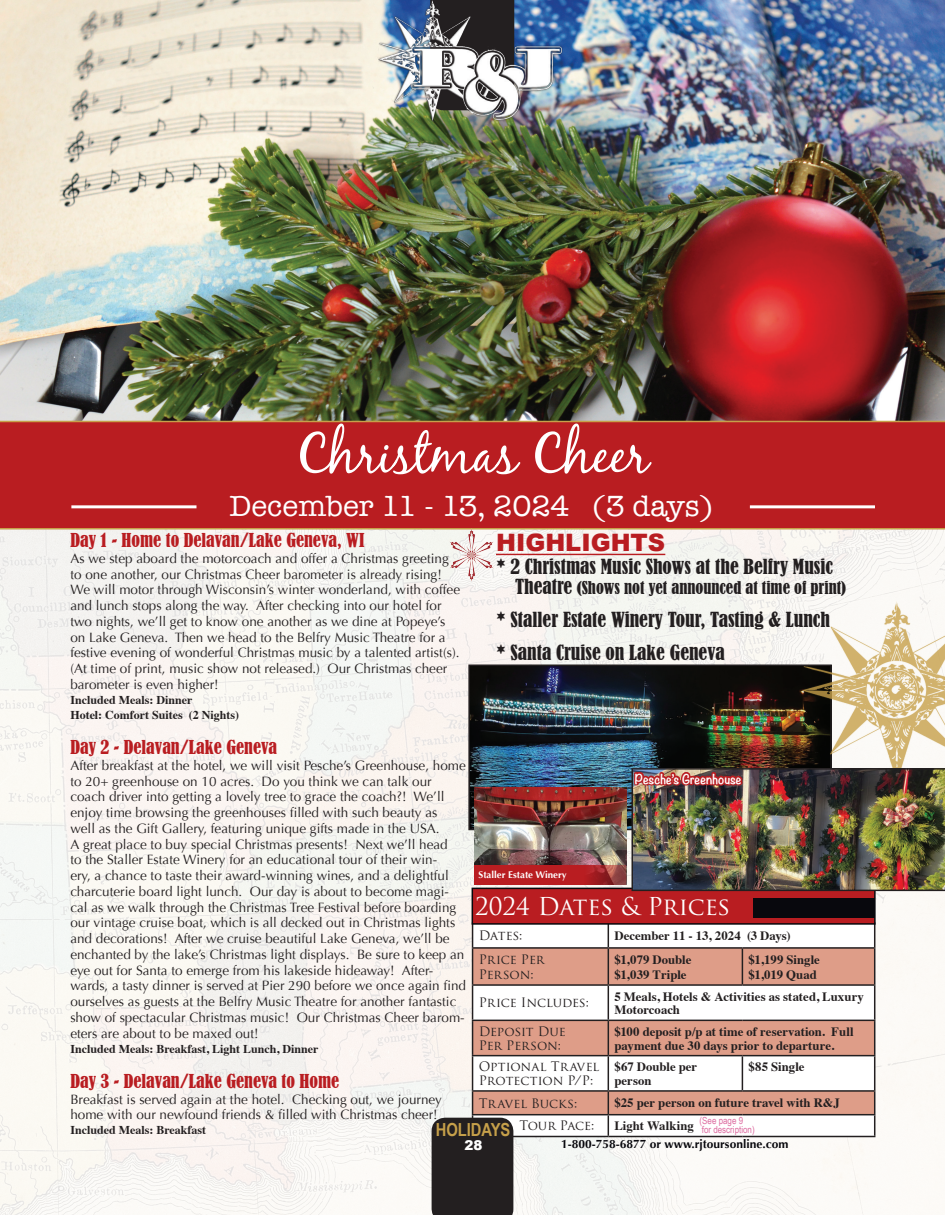
<style>
.page{position:relative;width:945px;height:1215px;background:#fff}
.page>*{position:absolute;margin:0;border:0;box-sizing:border-box;transform-origin:0 0}
.t1{font:54px "Black Jack";color:#fff}
.t2{font:30px "American Typewriter";color:#fff}
.t3{font:24px "Trajan Pro";color:#fff}
.t4{font:900 24px "Arial";color:#b91d21}
.t5{font:condensed 19.5px "Bernard";color:#231f20}
.t6{font:condensed 18px "Bernard";color:#b91d21}
.t7{font:700 18px "Arial Narrow";color:#c6a04a}
.t8{font:condensed 16.5px "Bernard";color:#231f20}
.t9{font:13.5px/15.8px "Optima";color:#231f20}
.t10{font:900 13.5px "Arial";color:#fff}
.t11{font:700 12.75px/13.5px "Times";color:#231f20}
.t12{font:12.75px "Trajan Pro";color:#231f20}
.t13{font:700 12px "Times";color:#231f20}
.t14{font:700 12px "Optima";color:#08080d}
.t15{font:700 12px "Noteworthy";color:#fff}
.t16{font:9.75px "Arial Narrow";color:#dd6ca0}
.t17{font:700 9.75px "Optima";color:#fff}
.s1{font-size:19.5px}
</style>
<div class="page">
<img style="left:0;top:530px;width:945px;height:685px">
<img style="left:0;top:0;width:945px;height:421px">
<svg style="left:473px;top:925px;width:401px;height:211px"></svg>
<svg style="left:473px;top:949px;width:401px;height:165px;fill:#de9d88"></svg>
<svg style="left:472px;top:925px;width:1px;height:22px"></svg>
<svg style="left:608px;top:925px;width:1px;height:22px"></svg>
<svg style="left:874px;top:925px;width:1px;height:22px"></svg>
<svg style="left:608px;top:1092px;width:1px;height:44px"></svg>
<svg style="left:874px;top:1092px;width:1px;height:44px"></svg>
<hr style="left:472px;top:947px;width:136px;height:2px;background:#231f20">
<hr style="left:472px;top:949px;width:1px;height:35px;background:#231f20">
<hr style="left:472px;top:1090px;width:136px;height:2px;background:#231f20">
<hr style="left:472px;top:1114px;width:136px;height:1px;background:#231f20">
<hr style="left:472px;top:1136px;width:136px;height:1px;background:#231f20">
<hr style="left:608px;top:947px;width:134px;height:2px;background:#231f20">
<hr style="left:608px;top:949px;width:1px;height:35px;background:#231f20">
<hr style="left:742px;top:947px;width:133px;height:2px;background:#231f20">
<hr style="left:742px;top:949px;width:1px;height:35px;background:#231f20">
<hr style="left:874px;top:949px;width:1px;height:35px;background:#231f20">
<hr style="left:608px;top:1090px;width:134px;height:2px;background:#231f20">
<hr style="left:742px;top:1090px;width:133px;height:2px;background:#231f20">
<hr style="left:608px;top:1114px;width:134px;height:1px;background:#231f20">
<hr style="left:742px;top:1114px;width:133px;height:1px;background:#231f20">
<hr style="left:608px;top:1136px;width:134px;height:1px;background:#231f20">
<hr style="left:742px;top:1136px;width:133px;height:1px;background:#231f20">
<hr style="left:472px;top:984px;width:136px;height:2px;background:#231f20">
<hr style="left:472px;top:986px;width:1px;height:34px;background:#231f20">
<hr style="left:608px;top:984px;width:134px;height:2px;background:#231f20">
<hr style="left:608px;top:986px;width:1px;height:34px;background:#231f20">
<hr style="left:742px;top:984px;width:133px;height:2px;background:#231f20">
<hr style="left:874px;top:986px;width:1px;height:34px;background:#231f20">
<hr style="left:472px;top:1020px;width:136px;height:1px;background:#231f20">
<hr style="left:472px;top:1021px;width:1px;height:34px;background:#231f20">
<hr style="left:608px;top:1020px;width:134px;height:1px;background:#231f20">
<hr style="left:608px;top:1021px;width:1px;height:34px;background:#231f20">
<hr style="left:742px;top:1020px;width:133px;height:1px;background:#231f20">
<hr style="left:874px;top:1021px;width:1px;height:34px;background:#231f20">
<hr style="left:472px;top:1055px;width:136px;height:1px;background:#231f20">
<hr style="left:472px;top:1056px;width:1px;height:34px;background:#231f20">
<hr style="left:608px;top:1055px;width:134px;height:1px;background:#231f20">
<hr style="left:608px;top:1056px;width:1px;height:34px;background:#231f20">
<hr style="left:742px;top:1055px;width:133px;height:1px;background:#231f20">
<hr style="left:742px;top:1056px;width:1px;height:34px;background:#231f20">
<hr style="left:874px;top:1056px;width:1px;height:34px;background:#231f20">
<div style="left:472px;top:888px;width:404px;height:37px;background:#b91d21;border:2px solid #08080d"></div>
<div style="left:753px;top:898px;width:122px;height:19px;background:#08080d"></div>
<div style="left:0;top:421px;width:945px;height:109px;background:#b91d21"></div>
<hr style="left:750px;top:505px;width:125px;height:3px;background:#fff">
<hr style="left:71px;top:505px;width:125px;height:3px;background:#fff">
<hr style="left:496px;top:554px;width:169px;height:1px;background:#b91d21">
<img style="left:360px;top:0;width:203px;height:142px">
<svg style="left:432px;top:1092px;width:81px;height:123px;background:#4c4342"></svg>
<img style="left:450px;top:529px;width:43px;height:52px">
<img style="left:471px;top:667px;width:314px;height:160px">
<div style="left:468px;top:664px;width:364px;height:166px;border:2px solid #231f20"></div>
<img style="left:785px;top:596px;width:160px;height:146px">
<img style="left:632px;top:742px;width:313px;height:149px">
<img style="left:475px;top:788px;width:151px;height:77px">
<svg style="left:475px;top:865px;width:151px;height:19px;background:#b12226"></svg>
<p class="t1" style="left:296px;top:421px;width:354px">Christmas Cheer</p>
<p class="t2" style="left:230px;top:483px;width:485px">December 11 - 13, 2024 (3 days)</p>
<p class="t4" style="left:496px;top:525px;width:171px">HIGHLIGHTS</p>
<p class="t6" style="left:70px;top:530px;width:295px">Day 1 - Home to Delavan/Lake Geneva, WI</p>
<p class="t9" style="left:70px;top:550px;width:391px">As we step aboard the motorcoach and offer a Christmas greeting to one another, our Christmas Cheer barometer is already rising!<br>We will motor through Wisconsin’s winter wonderland, with coffee and lunch stops along the way. After checking into our hotel for two nights, we’ll get to know one another as we dine at Popeye’s on Lake Geneva. Then we head to the Belfry Music Theatre for a festive evening of wonderful Christmas music by a talented artist(s). (At time of print, music show not released.) Our Christmas cheer barometer is even higher!</p>
<p class="t13" style="left:70px;top:688px;width:124px">Included Meals: Dinner</p>
<p class="t13" style="left:70px;top:703px;width:170px">Hotel: Comfort Suites (2 Nights)</p>
<p class="t6" style="left:70px;top:737px;width:208px">Day 2 - Delavan/Lake Geneva</p>
<p class="t9" style="left:70px;top:757px;width:397px">After breakfast at the hotel, we will visit Pesche’s Greenhouse, home to 20+ greenhouse on 10 acres. Do you think we can talk our coach driver into getting a lovely tree to grace the coach?! We’ll enjoy time browsing the greenhouses filled with such beauty as<br>well as the Gift Gallery, featuring unique gifts made in the USA.<br>A great place to buy special Christmas presents! Next we’ll head<br>to the Staller Estate Winery for an educational tour of their win-<br>ery, a chance to taste their award-winning wines, and a delightful charcuterie board light lunch. Our day is about to become magi&shy;cal as we walk through the Christmas Tree Festival before boarding our vintage cruise boat, which is all decked out in Christmas lights and decorations! After we cruise beautiful Lake Geneva, we’ll be enchanted by the lake’s Christmas light displays. Be sure to keep an eye out for Santa to emerge from his lakeside hideaway! After&shy;wards, a tasty dinner is served at Pier 290 before we once again find ourselves as guests at the Belfry Music Theatre for another fantastic show of spectacular Christmas music! Our Christmas Cheer barom&shy;eters are about to be maxed out!</p>
<p class="t13" style="left:70px;top:1037px;width:250px">Included Meals: Breakfast, Light Lunch, Dinner</p>
<p class="t6" style="left:70px;top:1070px;width:270px">Day 3 - Delavan/Lake Geneva to Home</p>
<p class="t9" style="left:70px;top:1091px;width:373px">Breakfast is served again at the hotel. Checking out, we journey home with our newfound friends &amp; filled with Christmas cheer!</p>
<p class="t13" style="left:70px;top:1119px;width:137px">Included Meals: Breakfast</p>
<p class="t5" style="left:496px;top:556px;width:338px">* 2 Christmas Music Shows at the Belfry Music</p>
<p class="t8" style="left:515px;top:578px;width:332px"><span class="s1">Theatre</span> (Shows not yet announced at time of print)</p>
<p class="t5" style="left:496px;top:608px;width:335px">* Staller Estate Winery Tour, Tasting &amp; Lunch</p>
<p class="t5" style="left:496px;top:641px;width:230px">* Santa Cruise on Lake Geneva</p>
<p class="t15" style="left:635px;top:768px;width:108px">Pesche’s Greenhouse</p>
<p class="t17" style="left:478px;top:869px;width:90px">Staller Estate Winery</p>
<p class="t3" style="left:475px;top:891px;width:257px">2024 Dates &amp; Prices</p>
<p class="t12" style="left:479px;top:928px;width:45px">Dates:</p>
<p class="t11" style="left:614px;top:928px;width:178px">December 11 - 13, 2024 (3 Days)</p>
<p class="t12" style="left:479px;top:951px;width:67px">Price Per</p>
<p class="t12" style="left:479px;top:966px;width:56px">Person:</p>
<p class="t11" style="left:614px;top:951px;width:78px">$1,079 Double</p>
<p class="t11" style="left:614px;top:967px;width:74px">$1,039 Triple</p>
<p class="t11" style="left:749px;top:951px;width:73px">$1,199 Single</p>
<p class="t11" style="left:749px;top:967px;width:70px">$1,019 Quad</p>
<p class="t12" style="left:479px;top:995px;width:112px">Price Includes:</p>
<p class="t11" style="left:614px;top:988px;width:251px">5 Meals, Hotels &amp; Activities as stated, Luxury<br>Motorcoach</p>
<p class="t12" style="left:479px;top:1023px;width:89px">Deposit Due</p>
<p class="t12" style="left:479px;top:1037px;width:84px">Per Person:</p>
<p class="t11" style="left:614px;top:1024px;width:241px">$100 deposit p/p at time of reservation. Full payment due 30 days prior to departure.</p>
<p class="t12" style="left:479px;top:1059px;width:122px">Optional Travel</p>
<p class="t12" style="left:479px;top:1072px;width:116px">Protection P/P:</p>
<p class="t11" style="left:614px;top:1059px;width:84px">$67 Double per person</p>
<p class="t11" style="left:749px;top:1059px;width:58px">$85 Single</p>
<p class="t12" style="left:479px;top:1095px;width:100px">Travel Bucks:</p>
<p class="t11" style="left:614px;top:1094px;width:227px">$25 per person on future travel with R&amp;J</p>
<p class="t12" style="left:519px;top:1118px;width:77px">Tour Pace:</p>
<p class="t11" style="left:614px;top:1118px;width:81px">Light Walking</p>
<p class="t16" style="left:700px;top:1113px;width:45px">(See page 9</p>
<p class="t7" style="left:436px;top:1116px;width:76px">HOLIDAYS</p>
<p class="t16" style="left:702px;top:1122px;width:54px">for description)</p>
<p class="t10" style="left:465px;top:1135px;width:20px">28</p>
<p class="t14" style="left:561px;top:1137px;width:229px">1-800-758-6877 or www.rjtoursonline.com</p>
</div>
